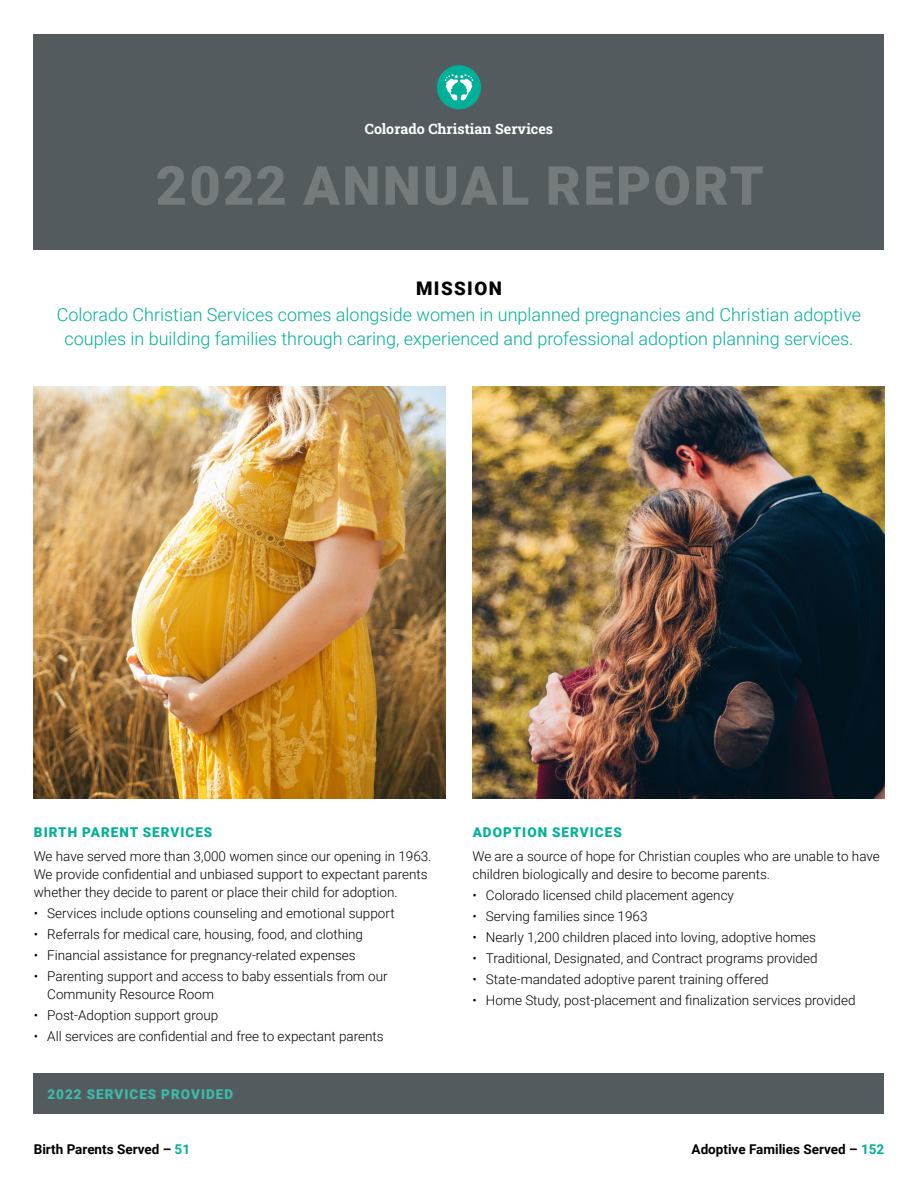
<style>
.page{position:relative;width:918px;height:1188px;background:#fff}
.page>*{position:absolute;margin:0;border:0;box-sizing:border-box;transform-origin:0 0}
.t1{font:900 54px "Roboto";letter-spacing:.045em;color:#757a7d}
.t2{font:900 18.75px "Roboto";letter-spacing:.075em;color:#000}
.t3{font:300 18px/23.2px "Roboto";color:#00b098;text-align:center}
.t4{font:700 14.25px "Roboto Slab";color:#fff}
.t5{font:300 13.5px/18px "Roboto";color:#000}
.t6{font:700 13.5px "Roboto";color:#000}
.t7{font:900 13.5px "Roboto";letter-spacing:.075em;color:#00b098}
.t8{font:900 13.5px "Roboto";letter-spacing:.075em;color:#3bbda9}
.s1{color:#00b098}
</style>
<div class="page">
<div style="left:34px;top:34px;width:850px;height:216px;background:#545b5e"></div>
<div style="left:34px;top:1073px;width:850px;height:41px;background:#545b5e"></div>
<div style="left:437px;top:65px;width:44px;height:44px;background:#00b098;border-radius:50%"></div>
<svg style="left:445px;top:74px;width:28px;height:26px"></svg>
<img style="left:34px;top:387px;width:412px;height:412px">
<img style="left:472px;top:387px;width:412px;height:412px">
<p class="t4" style="left:365px;top:119px;width:190px">Colorado Christian Services</p>
<h1 class="t1" style="left:156px;top:148px;width:609px">2022 ANNUAL REPORT</h1>
<h2 class="t2" style="left:416px;top:275px;width:87px">MISSION</h2>
<h3 class="t3" style="left:57px;top:303px;width:806px">Colorado Christian Services comes alongside women in unplanned pregnancies and Christian adoptive couples in building families through caring, experienced and professional adoption planning services.</h3>
<p class="t7" style="left:34px;top:823px;width:180px">BIRTH PARENT SERVICES</p>
<p class="t5" style="left:34px;top:847px;width:399px">We have served more than 3,000 women since our opening in 1963.<br>We provide confidential and unbiased support to expectant parents whether they decide to parent or place their child for adoption.</p>
<p class="t5" style="left:34px;top:904px;width:362px">• Services include options counseling and emotional support</p>
<p class="t5" style="left:34px;top:925px;width:331px">• Referrals for medical care, housing, food, and clothing</p>
<p class="t5" style="left:34px;top:946px;width:323px">• Financial assistance for pregnancy-related expenses</p>
<p class="t5" style="left:47px;top:967px;width:342px;text-indent:-14px">• Parenting support and access to baby essentials from our<br>Community Resource Room</p>
<p class="t5" style="left:34px;top:1006px;width:186px">• Post-Adoption support group</p>
<p class="t5" style="left:34px;top:1027px;width:352px">• All services are confidential and free to expectant parents</p>
<p class="t8" style="left:47px;top:1084px;width:187px">2022 SERVICES PROVIDED</p>
<p class="t7" style="left:473px;top:823px;width:151px">ADOPTION SERVICES</p>
<p class="t5" style="left:472px;top:847px;width:409px">We are a source of hope for Christian couples who are unable to have children biologically and desire to become parents.</p>
<p class="t5" style="left:472px;top:886px;width:263px">• Colorado licensed child placement agency</p>
<p class="t5" style="left:472px;top:907px;width:177px">• Serving families since 1963</p>
<p class="t5" style="left:472px;top:928px;width:345px">• Nearly 1,200 children placed into loving, adoptive homes</p>
<p class="t5" style="left:472px;top:949px;width:347px">• Traditional, Designated, and Contract programs provided</p>
<p class="t5" style="left:472px;top:970px;width:298px">• State-mandated adoptive parent training offered</p>
<p class="t5" style="left:472px;top:991px;width:385px">• Home Study, post-placement and finalization services provided</p>
<p class="t6" style="left:34px;top:1140px;width:158px">Birth Parents Served – <span class="s1">51</span></p>
<p class="t6" style="left:692px;top:1140px;width:194px">Adoptive Families Served – <span class="s1">152</span></p>
</div>
